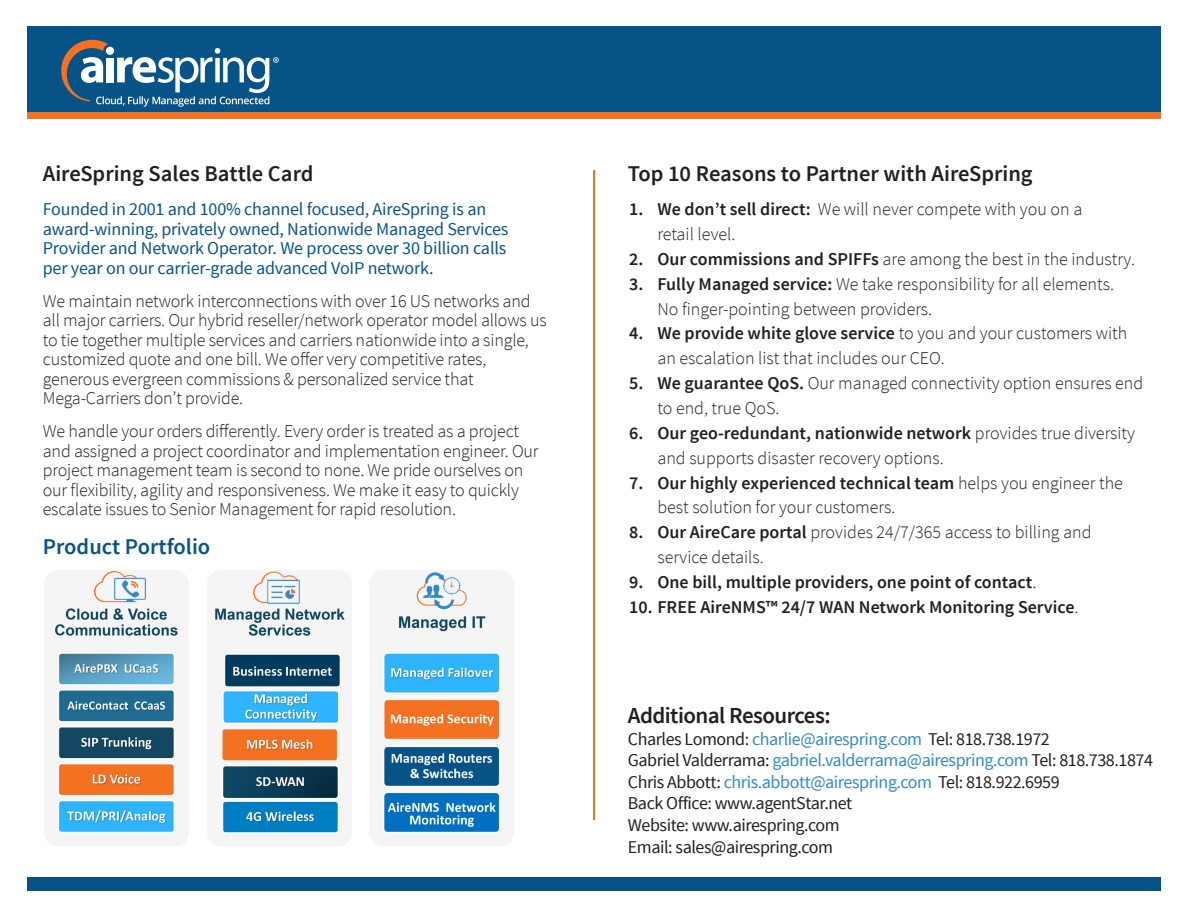
<style>
.page{position:relative;width:1188px;height:918px;background:#fff}
.page>*{position:absolute;margin:0;border:0;box-sizing:border-box;transform-origin:0 0}
.t1{font:600 22.95px "Source Sans Pro";letter-spacing:-.025em;color:#231f20}
.t2{font:600 22.5px "Source Sans Pro";color:#231f20}
.t3{font:600 22.5px "Source Sans Pro";color:#075388}
.t4{font:300 18px/19.5px "Source Sans Pro";letter-spacing:-.01em;color:#231f20}
.t5{font:18px/21.6px "Source Sans Pro";letter-spacing:-.025em;color:#231f20}
.t6{font:18px/19.5px "Source Sans Pro";letter-spacing:-.01em;color:#075388}
.t7{font:600 18px "Source Sans Pro";color:#231f20}
.s1{font-weight:600}
.s2{font-weight:300}
.s3{color:#3489c9}
</style>
<div class="page">
<div style="left:27px;top:27px;width:1134px;height:86px;background:#075388"></div>
<div style="left:27px;top:877px;width:1134px;height:13px;background:#075388"></div>
<div style="left:27px;top:113px;width:1134px;height:6px;background:#f37121"></div>
<hr style="left:593px;top:171px;width:2px;height:649px;background:#f37121">
<svg style="left:61px;top:40px;width:218px;height:67px"></svg>
<img style="left:44px;top:570px;width:469px;height:276px">
<p class="t2" style="left:43px;top:160px;width:272px">AireSpring Sales Battle Card</p>
<p class="t6" style="left:43px;top:200px;width:467px">Founded in 2001 and 100% channel focused, AireSpring is an award-winning, privately owned, Nationwide Managed Services Provider and Network Operator. We process over 30 billion calls per year on our carrier-grade advanced VoIP network.</p>
<p class="t4" style="left:43px;top:291px;width:505px">We maintain network interconnections with over 16 US networks and all major carriers. Our hybrid reseller/network operator model allows us to tie together multiple services and carriers nationwide into a single, customized quote and one bill. We offer very competitive rates, generous evergreen commissions &amp; personalized service that Mega-Carriers don’t provide.</p>
<p class="t4" style="left:43px;top:421px;width:497px">We handle your orders differently. Every order is treated as a project and assigned a project coordinator and implementation engineer. Our project management team is second to none. We pride ourselves on our flexibility, agility and responsiveness. We make it easy to quickly escalate issues to Senior Management for rapid resolution.</p>
<p class="t3" style="left:43px;top:532px;width:169px">Product Portfolio</p>
<p class="t2" style="left:628px;top:160px;width:406px">Top 10 Reasons to Partner with AireSpring</p>
<p class="t4" style="left:657px;top:197px;width:426px;line-height:24.9px;text-indent:-28px"><span class="s1">1. We don’t sell direct:</span> We will never compete with you on a retail level.</p>
<p class="t4" style="left:629px;top:249px;width:507px"><span class="s1">2. Our commissions and SPIFFs</span> are among the best in the industry.</p>
<p class="t4" style="left:657px;top:271px;width:458px;line-height:24.9px;text-indent:-28px"><span class="s1">3. Fully Managed service:</span> We take responsibility for all elements.<br>No finger-pointing between providers.</p>
<p class="t4" style="left:657px;top:321px;width:471px;line-height:24.9px;text-indent:-28px"><span class="s1">4. We provide white glove service</span> to you and your customers with an escalation list that includes our CEO.</p>
<p class="t4" style="left:657px;top:371px;width:487px;line-height:24.9px;text-indent:-28px"><span class="s1">5. We guarantee QoS.</span> Our managed connectivity option ensures end to end, true QoS.</p>
<p class="t4" style="left:657px;top:421px;width:479px;line-height:24.9px;text-indent:-28px"><span class="s1">6. Our geo-redundant, nationwide network</span> provides true diversity and supports disaster recovery options.</p>
<p class="t4" style="left:657px;top:470px;width:467px;line-height:24.9px;text-indent:-28px"><span class="s1">7. Our highly experienced technical team</span> helps you engineer the best solution for your customers.</p>
<p class="t4" style="left:657px;top:520px;width:436px;line-height:24.9px;text-indent:-28px"><span class="s1">8. Our AireCare portal</span> provides 24/7/365 access to billing and service details.</p>
<p class="t7" style="left:629px;top:571px;width:409px">9. One bill, multiple providers, one point of contact<span class="s2">.</span></p>
<p class="t7" style="left:629px;top:596px;width:451px">10. FREE AireNMS™ 24/7 WAN Network Monitoring Service<span class="s2">.</span></p>
<p class="t1" style="left:628px;top:701px;width:204px">Additional Resources:</p>
<p class="t5" style="left:628px;top:728px;width:527px">Charles Lomond: <span class="s3">charlie@airespring.com</span> Tel: 818.738.1972<br>Gabriel Valderrama: <span class="s3">gabriel.valderrama@airespring.com</span> Tel: 818.738.1874<br>Chris Abbott: <span class="s3">chris.abbott@airespring.com</span> Tel: 818.922.6959<br>Back Office: www.agentStar.net<br>Website: www.airespring.com<br>Email: sales@airespring.com</p>
</div>
